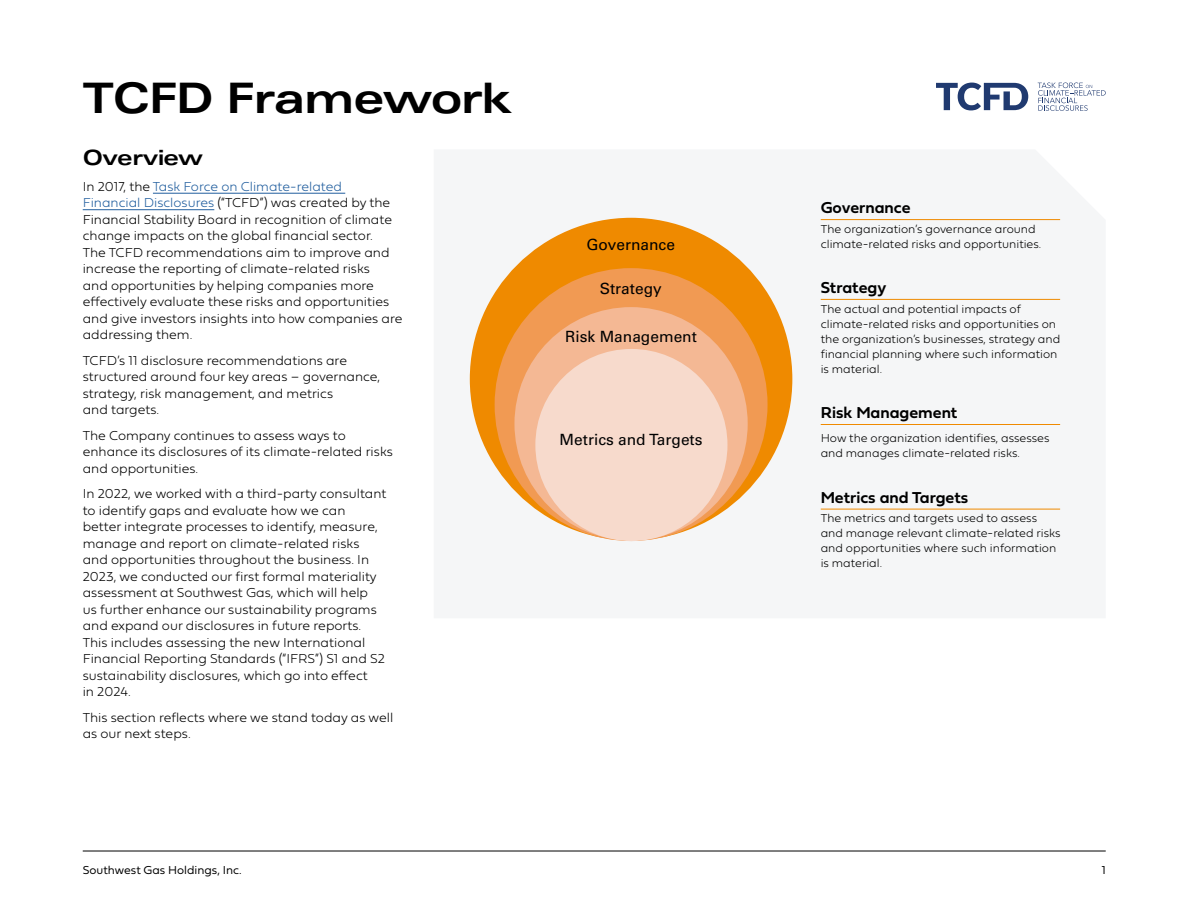
<style>
.page{position:relative;width:1188px;height:918px;background:#fff}
.page>*{position:absolute;margin:0;border:0;box-sizing:border-box;transform-origin:0 0}
.t1{font:700 expanded 42px "Univers LT Pro";letter-spacing:-.02em;color:#000}
.t2{font:700 expanded 21px "Univers LT Pro";letter-spacing:-.02em;color:#000}
.H3{font:16.5px "Fieldwork Geo Demibold";color:#000}
.Body{font:16.5px "Fieldwork Geo Demibold";color:#000}
.t3{font:15.45px "Univers LT Pro 55 Roman";color:#000}
.Body-2{font:100 13.5px/16.5px "Fieldwork Geo";color:#000}
.Body-3{font:100 12px/15px "Fieldwork Geo";color:#000}
.t4{font:12px "Fieldwork Geo Light";color:#000}
.s1{color:#215e9e}
</style>
<div class="page">
<hr style="left:83px;top:851px;width:1023px;height:1px;background:#000">
<div style="left:469px;top:217px;width:592px;height:325px;background:#f5f6f7"></div>
<hr style="left:153px;top:193px;width:192px;height:1px;background:#215e9e">
<hr style="left:83px;top:209px;width:131px;height:1px;background:#215e9e">
<svg style="left:1038px;top:83px;width:68px;height:28px"></svg>
<svg style="left:936px;top:83px;width:92px;height:27px"></svg>
<div style="left:470px;top:218px;width:322px;height:322px;background:#ef8a00;border-radius:50%"></div>
<div style="left:495px;top:268px;width:273px;height:273px;background:#f19a53;border-radius:50%"></div>
<div style="left:514px;top:307px;width:234px;height:233px;background:#f4b894;border-radius:50%"></div>
<div style="left:535px;top:349px;width:192px;height:192px;background:#f7dacc;border-radius:50%"></div>
<hr style="left:821px;top:219px;width:239px;height:1px;background:#ef8a00">
<hr style="left:821px;top:299px;width:239px;height:1px;background:#ef8a00">
<hr style="left:821px;top:424px;width:239px;height:1px;background:#ef8a00">
<hr style="left:821px;top:509px;width:239px;height:1px;background:#ef8a00">
<h1 class="t1" style="left:83px;top:74px;width:431px">TCFD Framework</h1>
<h2 class="t2" style="left:83px;top:146px;width:122px">Overview</h2>
<p class="Body-2" style="left:83px;top:177px;width:321px">In 2017, the <span class="s1">Task Force on Climate-related Financial Disclosures</span> (“TCFD”) was created by the Financial Stability Board in recognition of climate change impacts on the global financial sector.<br>The TCFD recommendations aim to improve and increase the reporting of climate-related risks<br>and opportunities by helping companies more effectively evaluate these risks and opportunities and give investors insights into how companies are addressing them.</p>
<p class="Body-2" style="left:83px;top:351px;width:299px">TCFD’s 11 disclosure recommendations are structured around four key areas – governance, strategy, risk management, and metrics<br>and targets.</p>
<p class="Body-2" style="left:83px;top:426px;width:312px">The Company continues to assess ways to enhance its disclosures of its climate-related risks and opportunities.</p>
<p class="Body-2" style="left:83px;top:485px;width:305px">In 2022, we worked with a third-party consultant to identify gaps and evaluate how we can better integrate processes to identify, measure, manage and report on climate-related risks and opportunities throughout the business. In 2023, we conducted our first formal materiality assessment at Southwest Gas, which will help<br>us further enhance our sustainability programs and expand our disclosures in future reports.<br>This includes assessing the new International Financial Reporting Standards (“IFRS”) S1 and S2 sustainability disclosures, which go into effect<br>in 2024.</p>
<p class="Body-2" style="left:83px;top:708px;width:312px">This section reflects where we stand today as well as our next steps.</p>
<p class="t3" style="left:587px;top:234px;width:90px">Governance</p>
<p class="t3" style="left:600px;top:278px;width:63px">Strategy</p>
<p class="t3" style="left:565px;top:326px;width:133px">Risk Management</p>
<p class="t3" style="left:560px;top:429px;width:144px">Metrics and Targets</p>
<p class="H3" style="left:821px;top:195px;width:91px">Governance</p>
<p class="Body-3" style="left:821px;top:221px;width:222px">The organization’s governance around climate-related risks and opportunities.</p>
<p class="H3" style="left:821px;top:275px;width:67px">Strategy</p>
<p class="Body-3" style="left:821px;top:301px;width:241px">The actual and potential impacts of climate-related risks and opportunities on the organization’s businesses, strategy and financial planning where such information is material.</p>
<p class="Body" style="left:821px;top:400px;width:138px">Risk Management</p>
<p class="Body-3" style="left:821px;top:430px;width:230px">How the organization identifies, assesses and manages climate-related risks.</p>
<p class="H3" style="left:821px;top:484px;width:149px">Metrics and Targets</p>
<p class="Body-3" style="left:821px;top:510px;width:241px">The metrics and targets used to assess and manage relevant climate-related risks and opportunities where such information is material.</p>
<p class="t4" style="left:83px;top:860px;width:160px">Southwest Gas Holdings, Inc.</p>
<p class="t4" style="left:1102px;top:860px;width:6px">1</p>
</div>
